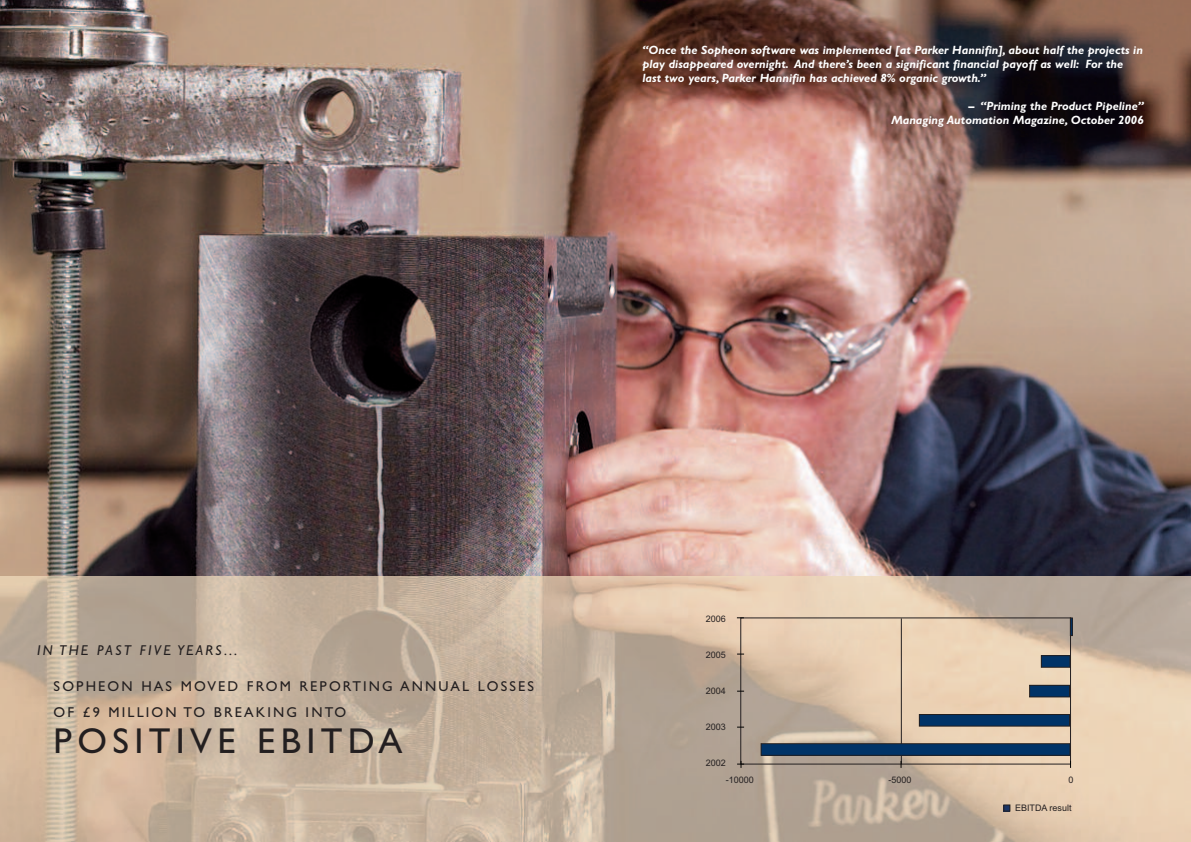
<style>
.page{position:relative;width:1191px;height:842px;background:#fff}
.page>*{position:absolute;margin:0;border:0;box-sizing:border-box;transform-origin:0 0}
.t1{font:36px "Gill Sans TT";letter-spacing:.15em;color:#231f20}
.t2{font:14.3px/26px "Gill Sans TT";letter-spacing:.15em;color:#231f20}
.t3{font:italic 14.3px "Gill Sans";letter-spacing:.155em;color:#231f20}
.t4{font:italic 700 12px/14px "Gill Sans";color:#fff}
.t5{font:9px "Arial";color:#231f20}
</style>
<div class="page">
<img style="left:0;top:0;width:1191px;height:576px">
<img style="left:0;top:576px;width:1191px;height:266px">
<hr style="left:901px;top:619px;width:1px;height:145px;background:#231f20">
<div style="left:1003px;top:805px;width:7px;height:6px;background:#1b3565"></div>
<div style="left:1003px;top:804px;width:7px;height:7px;border:1px solid #231f20"></div>
<div style="left:740px;top:617px;width:331px;height:147px;border:1px solid #231f20"></div>
<div style="left:761px;top:744px;width:309px;height:11px;background:#003367"></div>
<div style="left:760px;top:743px;width:310px;height:13px;border:1px solid #231f20"></div>
<div style="left:919px;top:714px;width:150px;height:12px;background:#003367"></div>
<div style="left:919px;top:714px;width:151px;height:13px;border:1px solid #231f20"></div>
<div style="left:1029px;top:685px;width:40px;height:12px;background:#003367"></div>
<div style="left:1029px;top:685px;width:41px;height:12px;border:1px solid #231f20"></div>
<div style="left:1041px;top:656px;width:29px;height:11px;background:#003367"></div>
<div style="left:1040px;top:655px;width:30px;height:13px;border:1px solid #231f20"></div>
<svg style="left:737px;top:761px;width:6px;height:6px"></svg>
<div style="left:1069px;top:617px;width:3px;height:19px;border:1px solid #231f20"></div>
<p class="t4" style="left:642px;top:44px;width:502px">“Once the Sopheon software was implemented [at Parker Hannifin], about half the projects in play disappeared overnight. And there’s been a significant financial payoff as well: For the last two years, Parker Hannifin has achieved 8% organic growth.”</p>
<p class="t4" style="left:891px;top:100px;width:254px;text-align:right">– “Priming the Product Pipeline”<br>Managing Automation Magazine, October 2006</p>
<p class="t3" style="left:37px;top:641px;width:202px">IN THE PAST FIVE YEARS...</p>
<p class="t2" style="left:54px;top:673px;width:482px">SOPHEON HAS MOVED FROM REPORTING ANNUAL LOSSES<br>OF £9 MILLION TO BREAKING INTO</p>
<h1 class="t1" style="left:54px;top:719px;width:350px">POSITIVE EBITDA</h1>
<p class="t5" style="left:706px;top:614px;width:22px">2006</p>
<p class="t5" style="left:706px;top:650px;width:22px">2005</p>
<p class="t5" style="left:706px;top:686px;width:22px">2004</p>
<p class="t5" style="left:706px;top:722px;width:22px">2003</p>
<p class="t5" style="left:706px;top:758px;width:22px">2002</p>
<p class="t5" style="left:726px;top:775px;width:30px">-10000</p>
<p class="t5" style="left:888px;top:775px;width:25px">-5000</p>
<p class="t5" style="left:1068px;top:775px;width:7px">0</p>
<p class="t5" style="left:1015px;top:803px;width:58px">EBITDA result</p>
</div>
